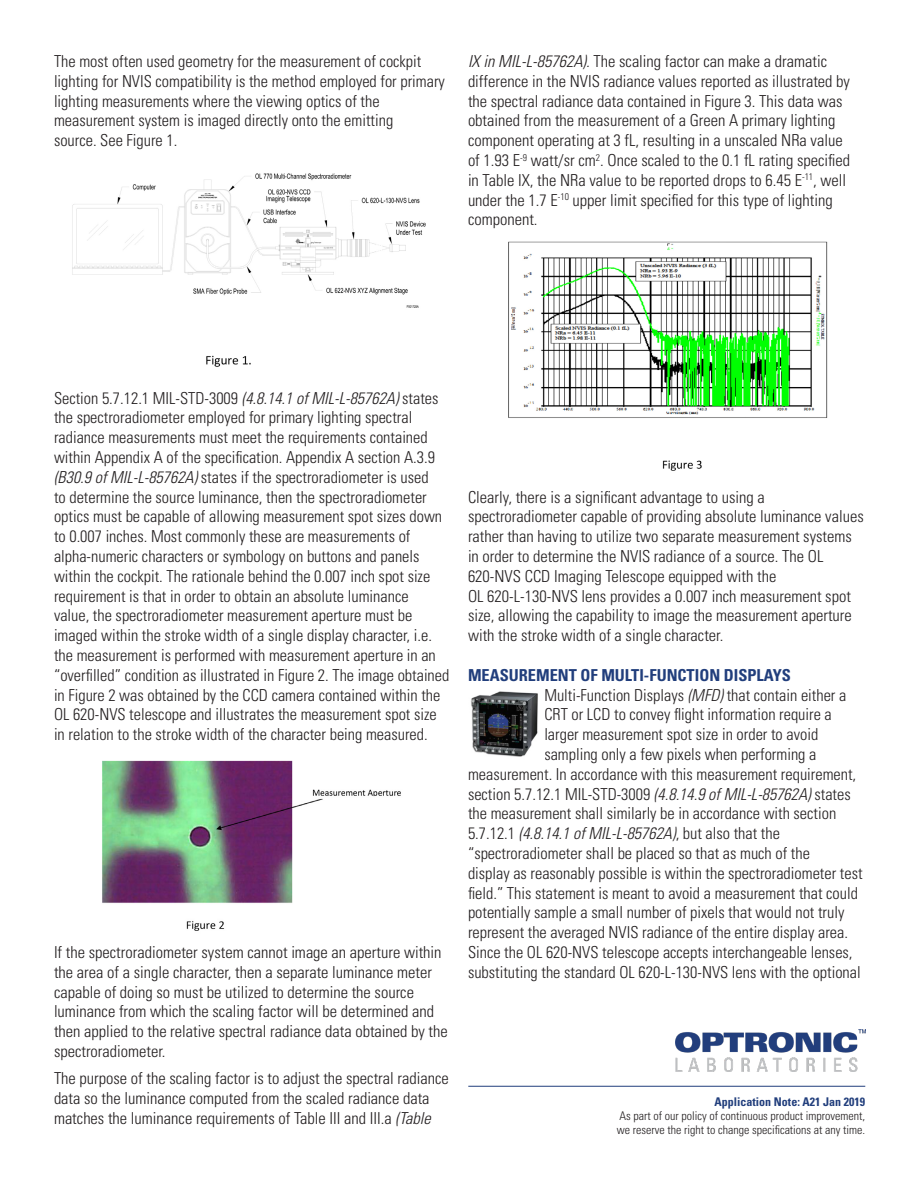
<style>
.page{position:relative;width:918px;height:1188px;background:#fff}
.page>*{position:absolute;margin:0;border:0;box-sizing:border-box;transform-origin:0 0}
.t1{font:300 condensed 16.5px/19.8px "Univers";color:#231f20}
.t2{font:italic 300 condensed 16.5px "Univers";color:#231f20}
.t3{font:700 condensed 16.5px "Univers";color:#213e7c}
.t4{font:300 condensed 12px "Univers";color:#231f20}
.t5{font:700 condensed 12px "Univers";color:#213e7c}
.s1{font-style:italic}
.s2{font-style:normal}
</style>
<div class="page">
<img style="left:72px;top:173px;width:354px;height:194px">
<hr style="left:468px;top:1086px;width:397px;height:1px;background:#213e7c">
<img style="left:675px;top:1030px;width:190px;height:41px">
<img style="left:102px;top:760px;width:299px;height:171px">
<img style="left:508px;top:241px;width:320px;height:230px">
<img style="left:471px;top:691px;width:67px;height:66px">
<p class="t1" style="left:54px;top:51px;width:392px">The most often used geometry for the measurement of cockpit lighting for NVIS compatibility is the method employed for primary lighting measurements where the viewing optics of the</p>
<p class="t1" style="left:54px;top:111px;width:341px">measurement system is imaged directly onto the emitting</p>
<p class="t1" style="left:54px;top:131px;width:125px">source. See Figure 1.</p>
<p class="t1" style="left:468px;top:51px;width:384px"><span class="s1">IX in MIL-L-85762A).</span> The scaling factor can make a dramatic difference in the NVIS radiance values reported as illustrated by the spectral radiance data contained in Figure 3. This data was obtained from the measurement of a Green A primary lighting component operating at 3 fL, resulting in a unscaled NRa value of 1.93 E<sup>-9</sup> watt/sr cm<sup>2</sup>. Once scaled to the 0.1 fL rating specified in Table IX, the NRa value to be reported drops to 6.45 E<sup>-11</sup>, well under the 1.7 E<sup>-10</sup> upper limit specified for this type of lighting component.</p>
<p class="t1" style="left:54px;top:388px;width:390px">Section 5.7.12.1 MIL-STD-3009 <span class="s1">(4.8.14.1 of MIL-L-85762A)</span> states the spectroradiometer employed for primary lighting spectral radiance measurements must meet the requirements contained within Appendix A of the specification. Appendix A section A.3.9 <span class="s1">(B30.9 of MIL-L-85762A)</span> states if the spectroradiometer is used to determine the source luminance, then the spectroradiometer optics must be capable of allowing measurement spot sizes down to 0.007 inches. Most commonly these are measurements of</p>
<p class="t1" style="left:54px;top:546px;width:397px">alpha-numeric characters or symbology on buttons and panels within the cockpit. The rationale behind the 0.007 inch spot size requirement is that in order to obtain an absolute luminance<br>value, the spectroradiometer measurement aperture must be imaged within the stroke width of a single display character, i.e. the measurement is performed with measurement aperture in an “overfilled” condition as illustrated in Figure 2. The image obtained in Figure 2 was obtained by the CCD camera contained within the OL 620-NVS telescope and illustrates the measurement spot size in relation to the stroke width of the character being measured.</p>
<p class="t1" style="left:54px;top:942px;width:395px">If the spectroradiometer system cannot image an aperture within the area of a single character, then a separate luminance meter capable of doing so must be utilized to determine the source luminance from which the scaling factor will be determined and then applied to the relative spectral radiance data obtained by the spectroradiometer.</p>
<p class="t1" style="left:54px;top:1068px;width:396px">The purpose of the scaling factor is to adjust the spectral radiance data so the luminance computed from the scaled radiance data matches the luminance requirements of Table III and III.a <span class="s1">(Table</span></p>
<p class="t1" style="left:468px;top:487px;width:298px">Clearly, there is a significant advantage to using a</p>
<p class="t1" style="left:468px;top:507px;width:397px">spectroradiometer capable of providing absolute luminance values rather than having to utilize two separate measurement systems in order to determine the NVIS radiance of a source. The OL</p>
<p class="t1" style="left:468px;top:566px;width:310px">620-NVS CCD Imaging Telescope equipped with the</p>
<p class="t1" style="left:468px;top:586px;width:385px;text-align:justify">OL 620-L-130-NVS lens provides a 0.007 inch measurement spot size, allowing the capability to image the measurement aperture with the stroke width of a single character.</p>
<p class="t3" style="left:468px;top:665px;width:325px">MEASUREMENT OF MULTI-FUNCTION DISPLAYS</p>
<p class="t1" style="left:544px;top:685px;width:304px">Multi-Function Displays <span class="s1">(MFD)</span> that contain either a<br>CRT or LCD to convey flight information require a</p>
<p class="t1" style="left:544px;top:725px;width:275px">larger measurement spot size in order to avoid</p>
<p class="t1" style="left:544px;top:744px;width:274px">sampling only a few pixels when performing a</p>
<p class="t1" style="left:468px;top:764px;width:390px">measurement. In accordance with this measurement requirement,</p>
<p class="t1" style="left:468px;top:784px;width:384px">section 5.7.12.1 MIL-STD-3009 <span class="s1">(4.8.14.9 of MIL-L-85762A)</span> states</p>
<p class="t1" style="left:468px;top:804px;width:370px">the measurement shall similarly be in accordance with section</p>
<p class="t2" style="left:468px;top:824px;width:313px"><span class="s2">5.7.12.1</span> (4.8.14.1 of MIL-L-85762A)<span class="s2">, but also that the</span></p>
<p class="t1" style="left:468px;top:843px;width:343px">“spectroradiometer shall be placed so that as much of the</p>
<p class="t1" style="left:468px;top:863px;width:396px">display as reasonably possible is within the spectroradiometer test field.” This statement is meant to avoid a measurement that could potentially sample a small number of pixels that would not truly represent the averaged NVIS radiance of the entire display area.<br>Since the OL 620-NVS telescope accepts interchangeable lenses, substituting the standard OL 620-L-130-NVS lens with the optional</p>
<p class="t5" style="left:715px;top:1094px;width:152px">Application Note: A21 Jan 2019</p>
<p class="t4" style="left:619px;top:1108px;width:247px">As part of our policy of continuous product improvement,</p>
<p class="t4" style="left:617px;top:1123px;width:250px">we reserve the right to change specifications at any time.</p>
</div>
